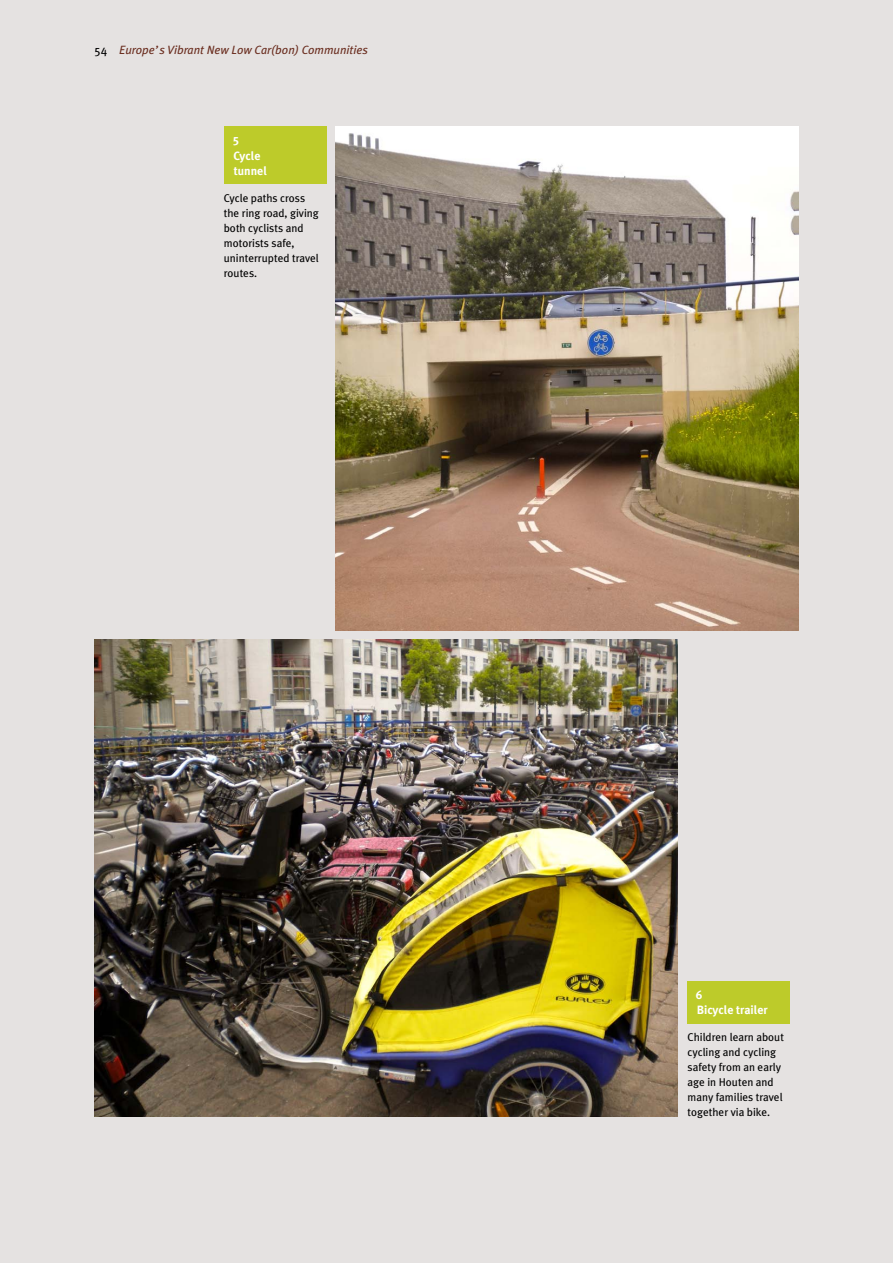
<style>
.page{position:relative;width:893px;height:1263px;background:#e5e2e1}
.page>*{position:absolute;margin:0;border:0;box-sizing:border-box;transform-origin:0 0}
.t1{font:italic 12px "Meta Plus";color:#6b2e20}
.t2{font:700 12px/15px "Meta Plus";color:#fff}
.t3{font:12px "Meta Plus Bold Caps";color:#fff}
.t4{font:11.25px/15px "Meta Plus";color:#000}
.s1{font-style:normal;color:#000}
</style>
<div class="page">
<img style="left:94px;top:639px;width:584px;height:477px">
<div style="left:687px;top:981px;width:102px;height:42px;background:#bdcb2a"></div>
<img style="left:335px;top:127px;width:463px;height:504px">
<div style="left:224px;top:127px;width:102px;height:57px;background:#bdcb2a"></div>
<p class="t1" style="left:95px;top:43px;width:275px"><span class="s1">54</span> Europe’s Vibrant New Low Car(bon) Communities</p>
<p class="t3" style="left:233px;top:134px;width:8px">5</p>
<p class="t2" style="left:234px;top:148px;width:35px">Cycle tunnel</p>
<p class="t4" style="left:224px;top:190px;width:96px">Cycle paths cross the ring road, giving both cyclists and motorists safe, uninterrupted travel routes.</p>
<p class="t3" style="left:696px;top:988px;width:8px">6</p>
<p class="t2" style="left:697px;top:1002px;width:73px">Bicycle trailer</p>
<p class="t4" style="left:687px;top:1029px;width:98px">Children learn about cycling and cycling safety from an early age in Houten and many families travel together via bike.</p>
</div>
